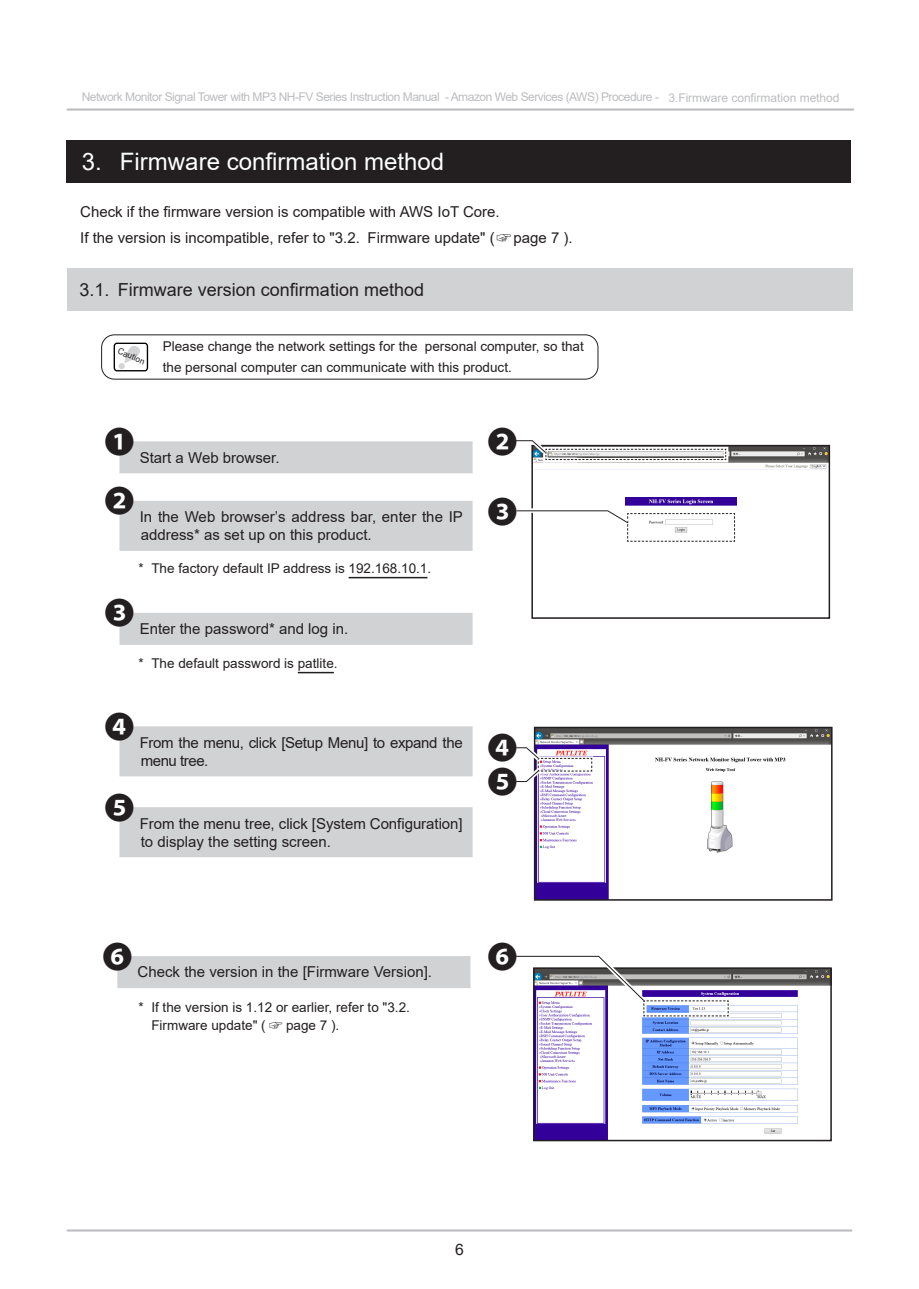
<style>
.page{position:relative;width:919px;height:1289px;background:#fff}
.page>*{position:absolute;margin:0;border:0;box-sizing:border-box;transform-origin:0 0}
.t1{font:500 30px/33.6px "Koz Go Pro";color:#231f20}
.t2{font:24px "Arial";color:#fff}
.t3{font:18px "Arial";color:#231f20}
.t4{font:15.75px "Arial";color:#231f20}
.t5{font:15px/18px "Arial";color:#231f20}
.t6{font:15px/18px "Arial";letter-spacing:-.025em;color:#231f20}
.t7{font:13.5px/18px "Arial";color:#231f20}
.t8{font:12px "Arial";letter-spacing:-.04em;color:#bcbdc0}
.t9{font:8.7px "Arial";color:#231f20;scale:.96 1}
.s1{font-family:"Koz Go Pro";font-weight:500}
.s2{font-size:8.55px}
.s3{font-family:"Koz Go Pro";font-weight:500;font-size:30px}
</style>
<div class="page">
<hr style="left:67px;top:1229px;width:785px;height:2px;background:#bcbdc0">
<hr style="left:67px;top:108px;width:786px;height:3px;background:#bcbdc0">
<img style="left:537px;top:729px;width:292px;height:168px">
<div style="left:534px;top:726px;width:298px;height:174px;border:2px solid #231f20"></div>
<div style="left:119px;top:441px;width:353px;height:32px;background:#d1d2d4"></div>
<div style="left:119px;top:726px;width:353px;height:50px;background:#d1d2d4"></div>
<div style="left:119px;top:807px;width:353px;height:50px;background:#d1d2d4"></div>
<div style="left:117px;top:956px;width:353px;height:32px;background:#d1d2d4"></div>
<img style="left:534px;top:448px;width:293px;height:58px">
<div style="left:531px;top:445px;width:299px;height:173px;border:2px solid #231f20"></div>
<div style="left:625px;top:511px;width:111px;height:32px;border:4px solid #fff"></div>
<div style="left:536px;top:756px;width:57px;height:17px;border:3px solid #fff"></div>
<svg style="left:516px;top:506px;width:219px;height:36px"></svg>
<svg style="left:516px;top:743px;width:76px;height:43px"></svg>
<svg style="left:513px;top:440px;width:213px;height:20px"></svg>
<div style="left:119px;top:501px;width:353px;height:50px;background:#d1d2d4"></div>
<hr style="left:348px;top:577px;width:79px;height:1px;background:#231f20">
<div style="left:119px;top:613px;width:353px;height:32px;background:#d1d2d4"></div>
<hr style="left:298px;top:672px;width:36px;height:1px;background:#231f20">
<img style="left:536px;top:970px;width:292px;height:168px">
<div style="left:533px;top:967px;width:298px;height:174px;border:2px solid #231f20"></div>
<div style="left:642px;top:999px;width:88px;height:18px;border:4px solid #fff"></div>
<div style="left:67px;top:268px;width:785px;height:42px;background:#d1d2d4"></div>
<div style="left:67px;top:140px;width:784px;height:43px;background:#231f20"></div>
<svg style="left:515px;top:955px;width:213px;height:61px"></svg>
<svg style="left:113px;top:342px;width:35px;height:29px"></svg>
<div style="left:101px;top:334px;width:497px;height:45px;border:1px solid #231f20;border-radius:13px"></div>
<p class="t8" style="left:82px;top:89px;width:759px">Network Monitor Signal Tower with MP3 NH-FV Series Instruction Manual - Amazon Web Services (AWS) Procedure - 3.Firmware confirmation method</p>
<h2 class="t2" style="left:82px;top:145px;width:364px">3. Firmware confirmation method</h2>
<p class="t5" style="left:80px;top:199px;width:494px;line-height:25.2px">Check if the firmware version is compatible with AWS IoT Core.<br>If the version is incompatible, refer to "3.2. Firmware update" (<span class="s1">☞</span>page 7 ).</p>
<p class="t3" style="left:80px;top:277px;width:346px">3.1. Firmware version confirmation method</p>
<p class="t9" style="left:121px;top:345px;width:31px;rotate:23deg">Cautio<span class="s2">n</span></p>
<p class="t7" style="left:163px;top:336px;width:422px;line-height:20.7px">Please change the network settings for the personal computer, so that the personal computer can communicate with this product.</p>
<p class="t5" style="left:104px;top:448px;width:177px"><sup>❶</sup> Start a Web browser.</p>
<h1 class="t1" style="left:487px;top:426px;width:31px">❷</h1>
<h1 class="t1" style="left:104px;top:486px;width:31px">❷</h1>
<p class="t5" style="left:140px;top:508px;width:379px">In the Web browserʼs address bar, enter the IP <span class="s3">❸ </span>address* as set up on this product.</p>
<p class="t7" style="left:139px;top:559px;width:294px">* The factory default IP address is 192.168.10.1.</p>
<p class="t5" style="left:104px;top:620px;width:245px"><sup>❸</sup> Enter the password* and log in.</p>
<p class="t7" style="left:139px;top:654px;width:200px">* The default password is patlite.</p>
<h1 class="t1" style="left:104px;top:711px;width:31px">❹</h1>
<p class="t6" style="left:140px;top:733px;width:324px">From the menu, click [Setup Menu] to expand the menu tree.</p>
<h1 class="t1" style="left:104px;top:792px;width:31px">❺</h1>
<p class="t5" style="left:140px;top:814px;width:324px">From the menu tree, click [System Configuration] to display the setting screen.</p>
<h1 class="t1" style="left:487px;top:733px;width:31px">❹<br>❺</h1>
<p class="t5" style="left:102px;top:963px;width:331px"><sup>❻</sup> Check the version in the [Firmware Version].</p>
<p class="t7" style="left:151px;top:997px;width:260px;text-indent:-13px">* If the version is 1.12 or earlier, refer to "3.2.<br>Firmware update" ( <span class="s1">☞</span> page 7 ).</p>
<h1 class="t1" style="left:487px;top:941px;width:31px">❻</h1>
<p class="t4" style="left:455px;top:1238px;width:10px">6</p>
</div>
